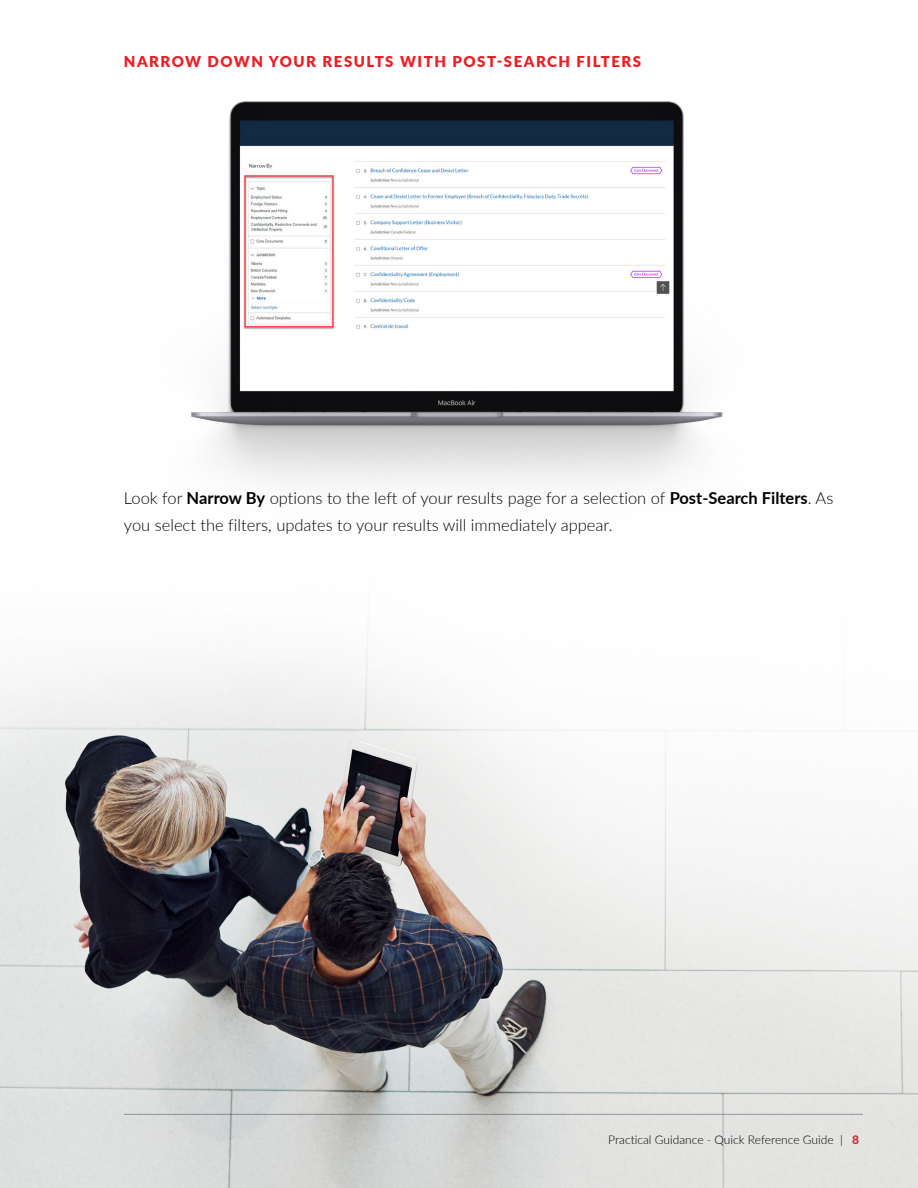
<style>
.page{position:relative;width:918px;height:1188px;background:#fff}
.page>*{position:absolute;margin:0;border:0;box-sizing:border-box;transform-origin:0 0}
.t1{font:300 16.5px/27px "Lato";color:#000}
.t2{font:900 15px "Lato";letter-spacing:.1em;color:#ed1d24}
.t3{font:300 12px "Lato";color:#000}
.s1{font-weight:700}
.s2{font-weight:700;color:#ed1d24}
</style>
<div class="page">
<img style="left:0;top:632px;width:918px;height:556px">
<img style="left:191px;top:101px;width:532px;height:382px">
<p class="t2" style="left:124px;top:50px;width:519px">NARROW DOWN YOUR RESULTS WITH POST-SEARCH FILTERS</p>
<p class="t1" style="left:124px;top:484px;width:711px">Look for <span class="s1">Narrow By</span> options to the left of your results page for a selection of <span class="s1">Post-Search Filters</span>. As you select the filters, updates to your results will immediately appear.</p>
<p class="t3" style="left:608px;top:1131px;width:252px">Practical Guidance - Quick Reference Guide | <span class="s2">8</span></p>
</div>
